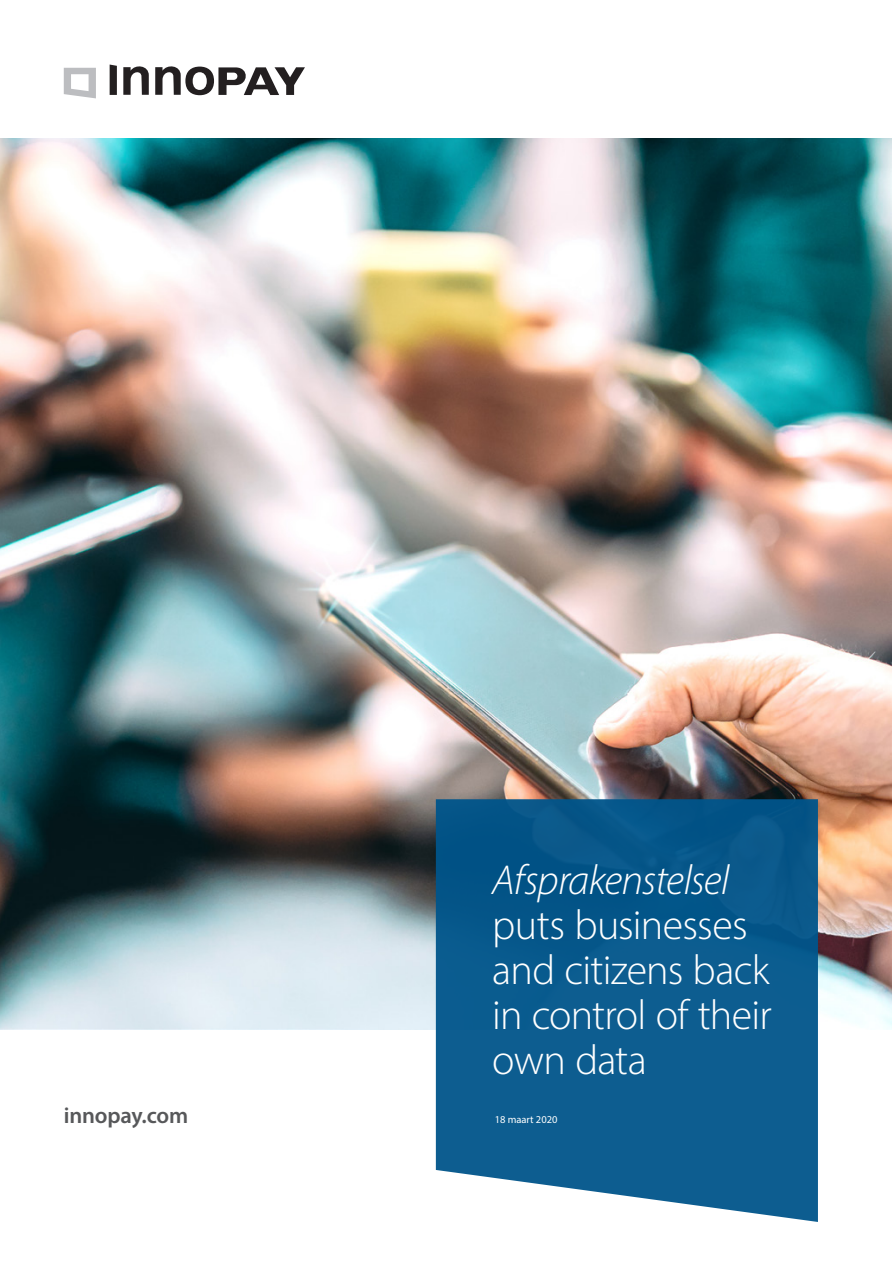
<style>
.page{position:relative;width:893px;height:1263px;background:#fff}
.page>*{position:absolute;margin:0;border:0;box-sizing:border-box;transform-origin:0 0}
.t1{font:300 42px/45px "Myriad Pro";letter-spacing:-.02em;color:#fff}
.t2{font:600 22.65px "Myriad Pro";letter-spacing:-.005em;color:#57585a}
.t3{font:10.5px "Myriad Pro";color:#fff}
.s1{font-style:italic}
</style>
<div class="page">
<img style="left:0;top:138px;width:892px;height:892px">
<svg style="left:436px;top:799px;width:382px;height:423px;background:#186494"></svg>
<svg style="left:64px;top:68px;width:32px;height:30px"></svg>
<svg style="left:110px;top:65px;width:7px;height:30px"></svg>
<svg style="left:123px;top:66px;width:26px;height:29px"></svg>
<svg style="left:155px;top:66px;width:150px;height:29px"></svg>
<p class="t1" style="left:492px;top:857px;width:281px"><span class="s1">Afsprakenstelsel </span>puts businesses and citizens back in control of their own data</p>
<p class="t2" style="left:64px;top:1101px;width:126px">innopay.com</p>
<p class="t3" style="left:495px;top:1113px;width:64px">18 maart 2020</p>
</div>
